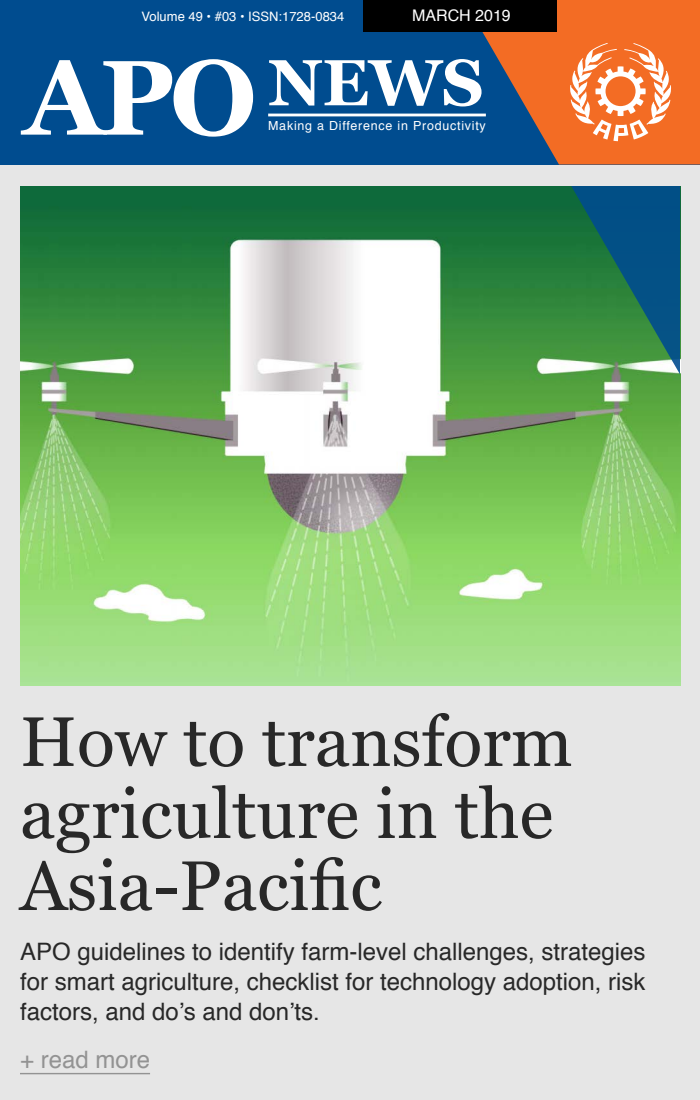
<style>
.page{position:relative;width:700px;height:1100px;background:#e6e6e6}
.page>*{position:absolute;margin:0;border:0;box-sizing:border-box;transform-origin:0 0}
.t1{font:70px/72px "Georgia";color:#282828}
.t2{font:700 65px "Georgia";color:#fff}
.t3{font:24px/30px "Helvetica";color:#282828;text-align:justify}
.t4{font:24px "Helvetica";color:#939393}
.t5{font:16px "Helvetica";color:#fff}
.t6{font:13px "Helvetica";color:#fff}
.t7{font:12.5px "Helvetica";letter-spacing:.06em;color:#fff}
.s1{font-size:106px}
</style>
<div class="page">
<div style="left:0;top:0;width:700px;height:164px;background:#004c8f"></div>
<svg style="left:464px;top:0;width:236px;height:165px;fill:#f36c24"></svg>
<svg style="left:569px;top:43px;width:103px;height:98px;background:#f69866"></svg>
<hr style="left:268px;top:114px;width:218px;height:2px;background:#fff">
<hr style="left:20px;top:1073px;width:130px;height:1px;background:#939393">
<img style="left:20px;top:186px;width:660px;height:500px">
<svg style="left:571px;top:186px;width:109px;height:188px;background:#227068"></svg>
<div style="left:363px;top:0;width:194px;height:31px;background:#000"></div>
<p class="t6" style="left:142px;top:6px;width:204px">Volume 49 • #03 • ISSN:1728-0834</p>
<p class="t5" style="left:412px;top:3px;width:100px">March 2019</p>
<h2 class="t2" style="left:24px;top:34px;width:462px"><span class="s1">APO</span> NEWS</h2>
<p class="t7" style="left:268px;top:116px;width:219px">Making a Difference in Productivity</p>
<h1 class="t1" style="left:20px;top:703px;width:554px">How to transform agriculture in the<br>Asia-Pacific</h1>
<p class="t3" style="left:20px;top:937px;width:627px">APO guidelines to identify farm-level challenges, strategies for smart agriculture, checklist for technology adoption, risk factors, and do’s and don’ts.</p>
<p class="t4" style="left:20px;top:1041px;width:132px">+ read more</p>
</div>
